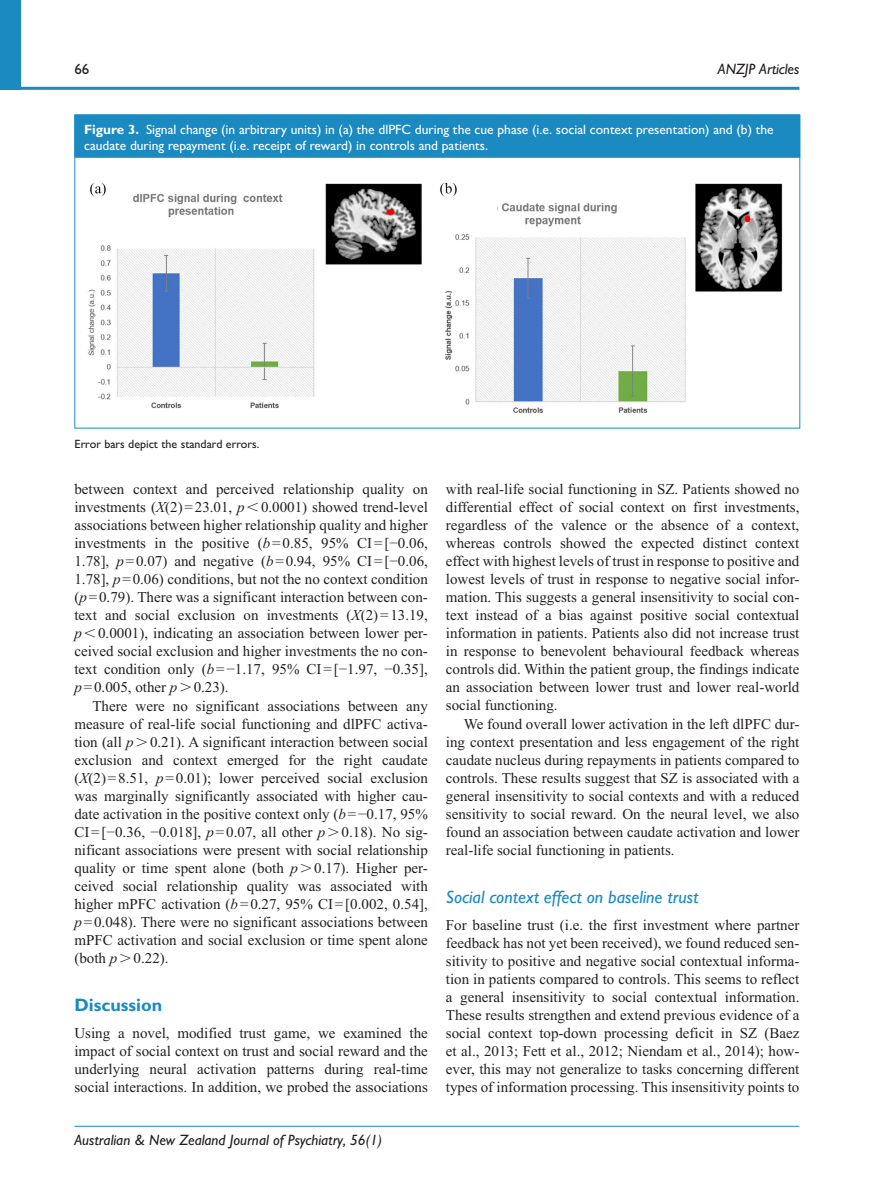
<style>
.page{position:relative;width:893px;height:1191px;background:#fff}
.page>*{position:absolute;margin:0;border:0;box-sizing:border-box;transform-origin:0 0}
.t1{font:italic 500 18px "Gill Sans MT Pro";color:#1a8ac1}
.t2{font:700 18px "Gill Sans Std";color:#1a8ac1}
.t3{font:15px/18px "Times New Roman";color:#231f20;text-align:justify}
.t4{font:italic 500 15px "Gill Sans MT Pro";color:#231f20}
.t5{font:500 15px "Gill Sans MT Pro";color:#231f20}
.t6{font:500 13.5px/15.8px "Gill Sans MT Pro";color:#fff}
.t7{font:500 12px "Gill Sans MT Pro";color:#231f20}
.s1{font-family:"Gill Sans Std";font-weight:700}
.s2{font-style:italic}
</style>
<div class="page">
<hr style="left:0;top:87px;width:799px;height:3px;background:#1a8ac1">
<div style="left:0;top:0;width:21px;height:89px;background:#1a8ac1"></div>
<hr style="left:74px;top:1125px;width:725px;height:1px;background:#1a8ac1">
<div style="left:74px;top:114px;width:726px;height:44px;background:#1a8ac1"></div>
<img style="left:88px;top:182px;width:695px;height:231px">
<p class="t5" style="left:74px;top:60px;width:16px">66</p>
<p class="t4" style="left:718px;top:60px;width:83px">ANZJP Articles</p>
<p class="t6" style="left:84px;top:121px;width:691px"><span class="s1">Figure 3.</span> Signal change (in arbitrary units) in (a) the dlPFC during the cue phase (i.e. social context presentation) and (b) the caudate during repayment (i.e. receipt of reward) in controls and patients.</p>
<p class="t7" style="left:74px;top:437px;width:187px">Error bars depict the standard errors.</p>
<p class="t3" style="left:74px;top:480px;width:355px">between context and perceived relationship quality on investments (<span class="s2">X</span>(2)=23.01, <span class="s2">p</span> 0.0001) showed trend-level associations between higher relationship quality and higher investments in the positive (<span class="s2">b</span>=0.85, 95% CI=[−0.06, 1.78], <span class="s2">p</span>=0.07) and negative (<span class="s2">b</span>=0.94, 95% CI=[−0.06, 1.78], <span class="s2">p</span>=0.06) conditions, but not the no context condition (<span class="s2">p</span>=0.79). There was a significant interaction between con&shy;text and social exclusion on investments (<span class="s2">X</span>(2)=13.19, <span class="s2">p</span> 0.0001), indicating an association between lower per&shy;ceived social exclusion and higher investments the no con&shy;text condition only (<span class="s2">b</span>=−1.17, 95% CI=[−1.97, −0.35], <span class="s2">p</span>=0.005, other <span class="s2">p</span> 0.23).</p>
<p class="t3" style="left:74px;top:696px;width:355px;text-indent:18px">There were no significant associations between any measure of real-life social functioning and dlPFC activa&shy;tion (all <span class="s2">p</span> 0.21). A significant interaction between social exclusion and context emerged for the right caudate (<span class="s2">X</span>(2)=8.51, <span class="s2">p</span>=0.01); lower perceived social exclusion was marginally significantly associated with higher cau&shy;date activation in the positive context only (<span class="s2">b</span>=−0.17, 95% CI=[−0.36, −0.018], <span class="s2">p</span>=0.07, all other <span class="s2">p</span> 0.18). No sig&shy;nificant associations were present with social relationship quality or time spent alone (both <span class="s2">p</span> 0.17). Higher per&shy;ceived social relationship quality was associated with higher mPFC activation (<span class="s2">b</span>=0.27, 95% CI=[0.002, 0.54], <span class="s2">p</span>=0.048). There were no significant associations between mPFC activation and social exclusion or time spent alone (both <span class="s2">p</span> 0.22).</p>
<p class="t2" style="left:74px;top:994px;width:89px">Discussion</p>
<p class="t3" style="left:74px;top:1023px;width:355px">Using a novel, modified trust game, we examined the impact of social context on trust and social reward and the underlying neural activation patterns during real-time social interactions. In addition, we probed the associations</p>
<p class="t4" style="left:74px;top:1130px;width:309px">Australian &amp; New Zealand Journal of Psychiatry, 56(1)</p>
<p class="t3" style="left:446px;top:480px;width:355px">with real-life social functioning in SZ. Patients showed no differential effect of social context on first investments, regardless of the valence or the absence of a context, whereas controls showed the expected distinct context effect with highest levels of trust in response to positive and lowest levels of trust in response to negative social infor&shy;mation. This suggests a general insensitivity to social con&shy;text instead of a bias against positive social contextual information in patients. Patients also did not increase trust in response to benevolent behavioural feedback whereas controls did. Within the patient group, the findings indicate an association between lower trust and lower real-world social functioning.</p>
<p class="t3" style="left:446px;top:714px;width:355px;text-indent:18px">We found overall lower activation in the left dlPFC dur&shy;ing context presentation and less engagement of the right caudate nucleus during repayments in patients compared to controls. These results suggest that SZ is associated with a general insensitivity to social contexts and with a reduced sensitivity to social reward. On the neural level, we also found an association between caudate activation and lower real-life social functioning in patients.</p>
<p class="t1" style="left:446px;top:885px;width:254px">Social context effect on baseline trust</p>
<p class="t3" style="left:446px;top:915px;width:355px">For baseline trust (i.e. the first investment where partner feedback has not yet been received), we found reduced sen&shy;sitivity to positive and negative social contextual informa&shy;tion in patients compared to controls. This seems to reflect a general insensitivity to social contextual information.<br>These results strengthen and extend previous evidence of a social context top-down processing deficit in SZ (Baez et al., 2013; Fett et al., 2012; Niendam et al., 2014); how&shy;ever, this may not generalize to tasks concerning different types of information processing. This insensitivity points to</p>
</div>
